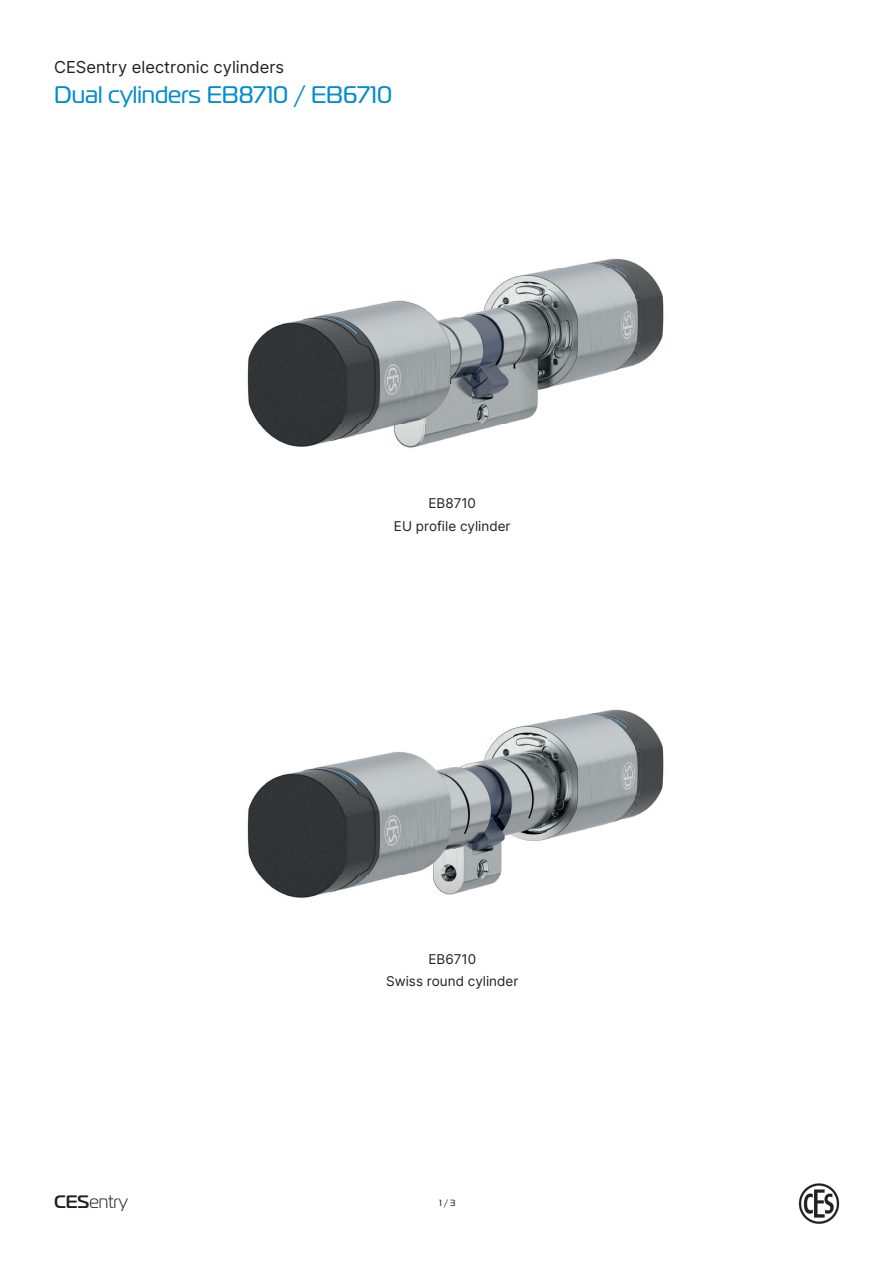
<style>
.page{position:relative;width:893px;height:1263px;background:#fff}
.page>*{position:absolute;margin:0;border:0;box-sizing:border-box;transform-origin:0 0}
.t1{font:24px "Magistral";color:#008cd0}
.t2{font:300 18px "Magistral";color:#231f20}
.t3{font:16.5px "Inter";color:#231f20}
.t4{font:13.5px/22.5px "Inter";color:#231f20;text-align:center}
.t5{font:9px "Magistral";color:#231f20}
.s1{font-weight:500}
</style>
<div class="page">
<img style="left:798px;top:1183px;width:42px;height:41px">
<img style="left:247px;top:258px;width:417px;height:190px">
<img style="left:247px;top:709px;width:417px;height:189px">
<p class="t3" style="left:54px;top:55px;width:232px">CESentry electronic cylinders</p>
<h1 class="t1" style="left:54px;top:80px;width:340px">Dual cylinders EB8710 / EB6710</h1>
<p class="t4" style="left:394px;top:492px;width:118px">EB8710<br>EU profile cylinder</p>
<p class="t4" style="left:386px;top:947px;width:134px">EB6710<br>Swiss round cylinder</p>
<h2 class="t2" style="left:54px;top:1191px;width:76px"><span class="s1">CES</span>entry</h2>
<p class="t5" style="left:439px;top:1198px;width:18px">1 / 3</p>
</div>
